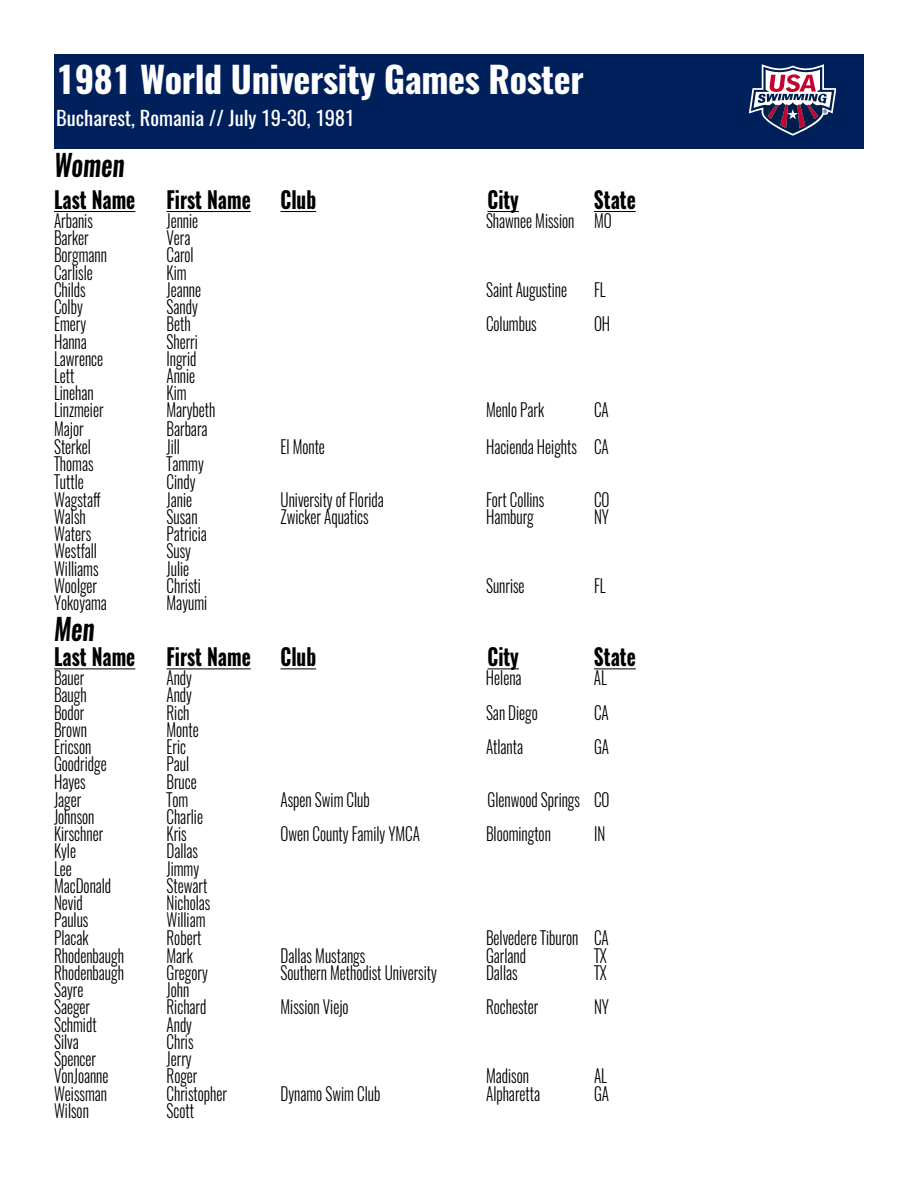
<style>
.page{position:relative;width:918px;height:1188px;background:#fff}
.page>*{position:absolute;margin:0;border:0;box-sizing:border-box;transform-origin:0 0}
.t1{font:700 36px "Oswald";letter-spacing:-.01em;color:#fff}
.t2{font:italic 600 29.7px "Oswald";color:#000;scale:.84 1}
.t3{font:700 23.1px "Oswald";color:#000;scale:.84 1}
.t4{font:19.5px "Oswald";color:#fff;scale:1.05 1}
.t5{font:300 18.15px "Oswald";color:#000;scale:.84 1}
</style>
<div class="page">
<hr style="left:54px;top:211px;width:81px;height:1px;background:#000">
<hr style="left:166px;top:211px;width:85px;height:1px;background:#000">
<hr style="left:280px;top:211px;width:36px;height:1px;background:#000">
<hr style="left:488px;top:211px;width:31px;height:1px;background:#000">
<hr style="left:594px;top:211px;width:42px;height:1px;background:#000">
<hr style="left:54px;top:668px;width:81px;height:1px;background:#000">
<hr style="left:166px;top:668px;width:85px;height:1px;background:#000">
<hr style="left:280px;top:668px;width:36px;height:1px;background:#000">
<hr style="left:488px;top:668px;width:31px;height:1px;background:#000">
<hr style="left:594px;top:668px;width:42px;height:1px;background:#000">
<div style="left:54px;top:54px;width:810px;height:94px;background:#00205c"></div>
<svg style="left:749px;top:64px;width:87px;height:72px"></svg>
<h1 class="t1" style="left:56px;top:55px;width:529px">1981 World University Games Roster</h1>
<p class="t4" style="left:56px;top:104px;width:285px">Bucharest, Romania // July 19-30, 1981</p>
<h2 class="t2" style="left:54px;top:144px;width:86px">Women</h2>
<p class="t3" style="left:54px;top:184px;width:98px">Last Name</p>
<p class="t3" style="left:167px;top:184px;width:102px">First Name</p>
<p class="t3" style="left:281px;top:184px;width:44px">Club</p>
<p class="t3" style="left:488px;top:184px;width:39px">City</p>
<p class="t3" style="left:594px;top:184px;width:51px">State</p>
<p class="t5" style="left:54px;top:208px;width:48px">Arbanis</p>
<p class="t5" style="left:166px;top:208px;width:39px">Jennie</p>
<p class="t5" style="left:486px;top:208px;width:151px">Shawnee Mission MO</p>
<p class="t5" style="left:54px;top:226px;width:43px">Barker</p>
<p class="t5" style="left:166px;top:226px;width:30px">Vera</p>
<p class="t5" style="left:54px;top:243px;width:65px">Borgmann</p>
<p class="t5" style="left:166px;top:243px;width:34px">Carol</p>
<p class="t5" style="left:54px;top:260px;width:48px">Carlisle</p>
<p class="t5" style="left:167px;top:260px;width:25px">Kim</p>
<p class="t5" style="left:54px;top:277px;width:39px">Childs</p>
<p class="t5" style="left:167px;top:277px;width:43px">Jeanne</p>
<p class="t5" style="left:486px;top:277px;width:98px">Saint Augustine</p>
<p class="t5" style="left:594px;top:277px;width:15px">FL</p>
<p class="t5" style="left:54px;top:295px;width:36px">Colby</p>
<p class="t5" style="left:167px;top:295px;width:39px">Sandy</p>
<p class="t5" style="left:54px;top:312px;width:40px">Emery</p>
<p class="t5" style="left:167px;top:312px;width:30px">Beth</p>
<p class="t5" style="left:486px;top:312px;width:62px">Columbus</p>
<p class="t5" style="left:594px;top:312px;width:21px">OH</p>
<p class="t5" style="left:54px;top:329px;width:41px">Hanna</p>
<p class="t5" style="left:167px;top:329px;width:39px">Sherri</p>
<p class="t5" style="left:54px;top:346px;width:60px">Lawrence</p>
<p class="t5" style="left:167px;top:346px;width:37px">Ingrid</p>
<p class="t5" style="left:54px;top:364px;width:26px">Lett</p>
<p class="t5" style="left:167px;top:364px;width:36px">Annie</p>
<p class="t5" style="left:54px;top:381px;width:49px">Linehan</p>
<p class="t5" style="left:167px;top:381px;width:25px">Kim</p>
<p class="t5" style="left:54px;top:398px;width:60px">Linzmeier</p>
<p class="t5" style="left:167px;top:398px;width:60px">Marybeth</p>
<p class="t5" style="left:486px;top:398px;width:71px">Menlo Park</p>
<p class="t5" style="left:594px;top:398px;width:19px">CA</p>
<p class="t5" style="left:54px;top:416px;width:37px">Major</p>
<p class="t5" style="left:167px;top:416px;width:50px">Barbara</p>
<p class="t5" style="left:54px;top:434px;width:45px">Sterkel</p>
<p class="t5" style="left:167px;top:434px;width:18px">Jill</p>
<p class="t5" style="left:281px;top:434px;width:54px">El Monte</p>
<p class="t5" style="left:486px;top:434px;width:148px">Hacienda Heights CA</p>
<p class="t5" style="left:54px;top:451px;width:49px">Thomas</p>
<p class="t5" style="left:167px;top:451px;width:46px">Tammy</p>
<p class="t5" style="left:54px;top:469px;width:37px">Tuttle</p>
<p class="t5" style="left:167px;top:469px;width:36px">Cindy</p>
<p class="t5" style="left:54px;top:487px;width:57px">Wagstaff</p>
<p class="t5" style="left:167px;top:487px;width:32px">Janie</p>
<p class="t5" style="left:281px;top:487px;width:125px">University of Florida</p>
<p class="t5" style="left:486px;top:487px;width:71px">Fort Collins</p>
<p class="t5" style="left:594px;top:487px;width:20px">CO</p>
<p class="t5" style="left:54px;top:505px;width:39px">Walsh</p>
<p class="t5" style="left:167px;top:505px;width:38px">Susan</p>
<p class="t5" style="left:281px;top:505px;width:106px">Zwicker Aquatics</p>
<p class="t5" style="left:486px;top:505px;width:58px">Hamburg</p>
<p class="t5" style="left:594px;top:505px;width:19px">NY</p>
<p class="t5" style="left:54px;top:522px;width:46px">Waters</p>
<p class="t5" style="left:167px;top:522px;width:49px">Patricia</p>
<p class="t5" style="left:54px;top:539px;width:52px">Westfall</p>
<p class="t5" style="left:167px;top:539px;width:31px">Susy</p>
<p class="t5" style="left:54px;top:556px;width:54px">Williams</p>
<p class="t5" style="left:167px;top:556px;width:28px">Julie</p>
<p class="t5" style="left:54px;top:573px;width:53px">Woolger</p>
<p class="t5" style="left:167px;top:573px;width:42px">Christi</p>
<p class="t5" style="left:486px;top:573px;width:47px">Sunrise</p>
<p class="t5" style="left:594px;top:573px;width:15px">FL</p>
<p class="t5" style="left:54px;top:591px;width:64px">Yokoyama</p>
<p class="t5" style="left:167px;top:591px;width:50px">Mayumi</p>
<h2 class="t2" style="left:54px;top:608px;width:50px">Men</h2>
<p class="t3" style="left:54px;top:641px;width:98px">Last Name</p>
<p class="t3" style="left:167px;top:641px;width:102px">First Name</p>
<p class="t3" style="left:281px;top:641px;width:44px">Club</p>
<p class="t3" style="left:488px;top:641px;width:39px">City</p>
<p class="t3" style="left:594px;top:641px;width:51px">State</p>
<p class="t5" style="left:54px;top:666px;width:38px">Bauer</p>
<p class="t5" style="left:166px;top:666px;width:32px">Andy</p>
<p class="t5" style="left:486px;top:666px;width:44px">Helena</p>
<p class="t5" style="left:594px;top:666px;width:17px">AL</p>
<p class="t5" style="left:54px;top:683px;width:40px">Baugh</p>
<p class="t5" style="left:166px;top:683px;width:32px">Andy</p>
<p class="t5" style="left:54px;top:700px;width:38px">Bodor</p>
<p class="t5" style="left:166px;top:700px;width:29px">Rich</p>
<p class="t5" style="left:486px;top:700px;width:63px">San Diego</p>
<p class="t5" style="left:594px;top:700px;width:19px">CA</p>
<p class="t5" style="left:54px;top:717px;width:41px">Brown</p>
<p class="t5" style="left:166px;top:717px;width:40px">Monte</p>
<p class="t5" style="left:54px;top:735px;width:46px">Ericson</p>
<p class="t5" style="left:167px;top:735px;width:25px">Eric</p>
<p class="t5" style="left:486px;top:735px;width:46px">Atlanta</p>
<p class="t5" style="left:594px;top:735px;width:20px">GA</p>
<p class="t5" style="left:54px;top:752px;width:64px">Goodridge</p>
<p class="t5" style="left:166px;top:752px;width:28px">Paul</p>
<p class="t5" style="left:54px;top:769px;width:39px">Hayes</p>
<p class="t5" style="left:167px;top:769px;width:38px">Bruce</p>
<p class="t5" style="left:54px;top:787px;width:34px">Jager</p>
<p class="t5" style="left:167px;top:787px;width:27px">Tom</p>
<p class="t5" style="left:281px;top:787px;width:108px">Aspen Swim Club</p>
<p class="t5" style="left:488px;top:787px;width:147px">Glenwood Springs CO</p>
<p class="t5" style="left:54px;top:804px;width:50px">Johnson</p>
<p class="t5" style="left:166px;top:804px;width:45px">Charlie</p>
<p class="t5" style="left:54px;top:822px;width:60px">Kirschner</p>
<p class="t5" style="left:167px;top:822px;width:26px">Kris</p>
<p class="t5" style="left:281px;top:822px;width:168px">Owen County Family YMCA</p>
<p class="t5" style="left:486px;top:822px;width:79px">Bloomington</p>
<p class="t5" style="left:594px;top:822px;width:15px">IN</p>
<p class="t5" style="left:54px;top:839px;width:28px">Kyle</p>
<p class="t5" style="left:167px;top:839px;width:39px">Dallas</p>
<p class="t5" style="left:54px;top:856px;width:23px">Lee</p>
<p class="t5" style="left:167px;top:856px;width:40px">Jimmy</p>
<p class="t5" style="left:54px;top:873px;width:70px">MacDonald</p>
<p class="t5" style="left:167px;top:873px;width:50px">Stewart</p>
<p class="t5" style="left:54px;top:891px;width:36px">Nevid</p>
<p class="t5" style="left:167px;top:891px;width:54px">Nicholas</p>
<p class="t5" style="left:54px;top:908px;width:43px">Paulus</p>
<p class="t5" style="left:167px;top:908px;width:48px">William</p>
<p class="t5" style="left:54px;top:926px;width:42px">Placak</p>
<p class="t5" style="left:167px;top:926px;width:43px">Robert</p>
<p class="t5" style="left:486px;top:926px;width:148px">Belvedere Tiburon CA</p>
<p class="t5" style="left:54px;top:943px;width:85px">Rhodenbaugh</p>
<p class="t5" style="left:167px;top:943px;width:33px">Mark</p>
<p class="t5" style="left:281px;top:943px;width:102px">Dallas Mustangs</p>
<p class="t5" style="left:486px;top:943px;width:49px">Garland</p>
<p class="t5" style="left:594px;top:943px;width:17px">TX</p>
<p class="t5" style="left:54px;top:960px;width:85px">Rhodenbaugh</p>
<p class="t5" style="left:167px;top:960px;width:51px">Gregory</p>
<p class="t5" style="left:281px;top:960px;width:188px">Southern Methodist University</p>
<p class="t5" style="left:486px;top:960px;width:39px">Dallas</p>
<p class="t5" style="left:594px;top:960px;width:17px">TX</p>
<p class="t5" style="left:54px;top:978px;width:36px">Sayre</p>
<p class="t5" style="left:167px;top:978px;width:29px">John</p>
<p class="t5" style="left:54px;top:995px;width:44px">Saeger</p>
<p class="t5" style="left:167px;top:995px;width:49px">Richard</p>
<p class="t5" style="left:281px;top:995px;width:83px">Mission Viejo</p>
<p class="t5" style="left:486px;top:995px;width:64px">Rochester</p>
<p class="t5" style="left:594px;top:995px;width:19px">NY</p>
<p class="t5" style="left:54px;top:1012px;width:52px">Schmidt</p>
<p class="t5" style="left:167px;top:1012px;width:32px">Andy</p>
<p class="t5" style="left:54px;top:1029px;width:31px">Silva</p>
<p class="t5" style="left:167px;top:1029px;width:34px">Chris</p>
<p class="t5" style="left:54px;top:1047px;width:51px">Spencer</p>
<p class="t5" style="left:167px;top:1047px;width:31px">Jerry</p>
<p class="t5" style="left:54px;top:1064px;width:66px">VonJoanne</p>
<p class="t5" style="left:167px;top:1064px;width:38px">Roger</p>
<p class="t5" style="left:486px;top:1064px;width:53px">Madison</p>
<p class="t5" style="left:594px;top:1064px;width:17px">AL</p>
<p class="t5" style="left:54px;top:1081px;width:65px">Weissman</p>
<p class="t5" style="left:167px;top:1081px;width:73px">Christopher</p>
<p class="t5" style="left:281px;top:1081px;width:120px">Dynamo Swim Club</p>
<p class="t5" style="left:486px;top:1081px;width:66px">Alpharetta</p>
<p class="t5" style="left:594px;top:1081px;width:20px">GA</p>
<p class="t5" style="left:54px;top:1098px;width:43px">Wilson</p>
<p class="t5" style="left:167px;top:1098px;width:34px">Scott</p>
</div>
